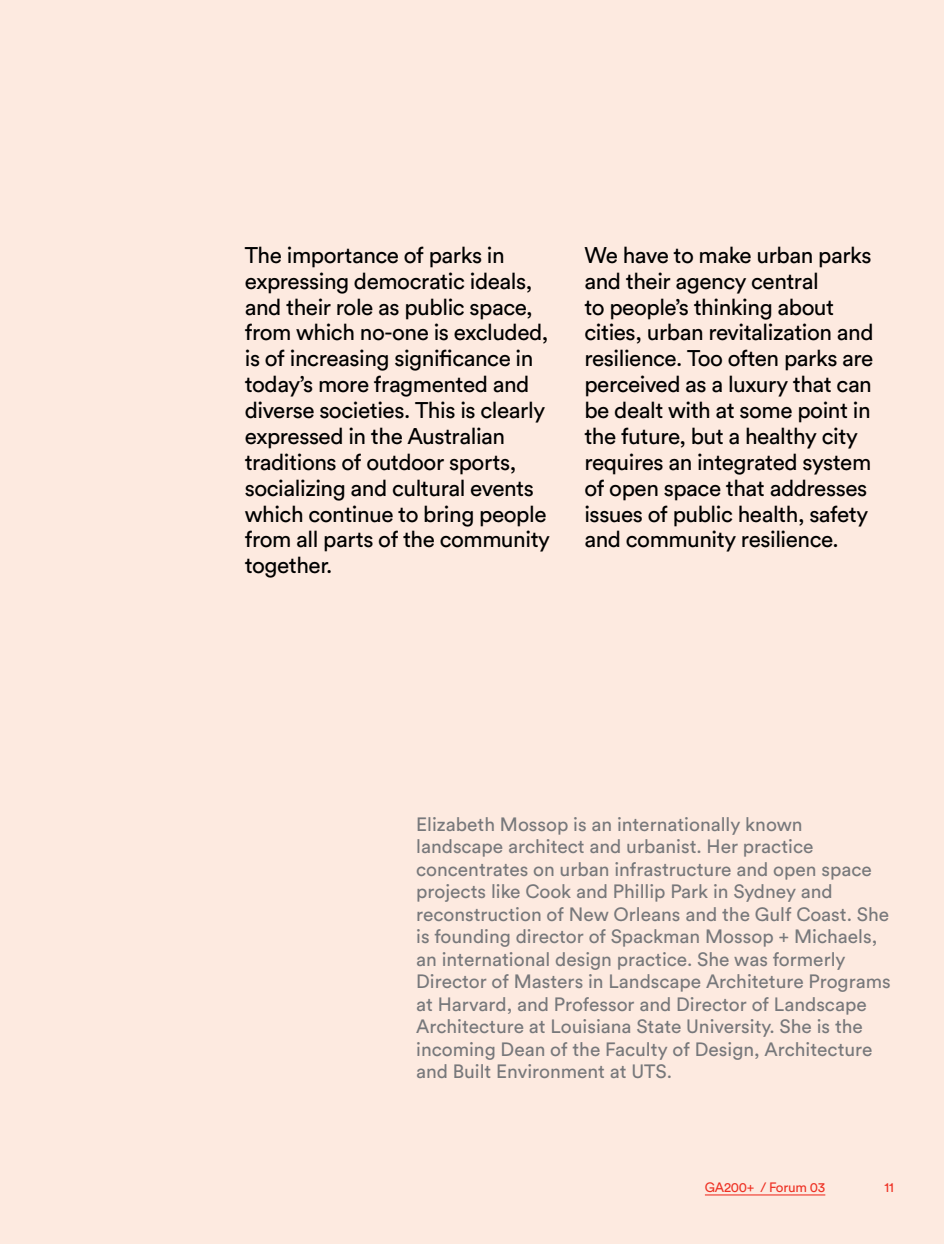
<style>
.page{position:relative;width:944px;height:1244px;background:#fdeae0}
.page>*{position:absolute;margin:0;border:0;box-sizing:border-box;transform-origin:0 0}
.t1{font:22.5px/25.9px "Circular Std";letter-spacing:-.02em;color:#000}
.t2{font:19.12px/22.5px "Circular Std";color:#77787b}
.t3{font:13.5px "Circular Std";letter-spacing:-.02em;color:#ee3124}
</style>
<div class="page">
<hr style="left:705px;top:1194px;width:120px;height:1px;background:#ee3124">
<p class="t1" style="left:245px;top:242px;width:307px">The importance of parks in expressing democratic ideals, and their role as public space, from which no-one is excluded, is of increasing significance in today’s more fragmented and diverse societies. This is clearly expressed in the Australian traditions of outdoor sports, socializing and cultural events which continue to bring people from all parts of the community together.</p>
<p class="t1" style="left:584px;top:242px;width:291px">We have to make urban parks and their agency central<br>to people’s thinking about cities, urban revitalization and resilience. Too often parks are perceived as a luxury that can be dealt with at some point in the future, but a healthy city requires an integrated system of open space that addresses issues of public health, safety and community resilience.</p>
<p class="t2" style="left:416px;top:813px;width:476px">Elizabeth Mossop is an internationally known landscape architect and urbanist. Her practice concentrates on urban infrastructure and open space projects like Cook and Phillip Park in Sydney and reconstruction of New Orleans and the Gulf Coast. She is founding director of Spackman Mossop + Michaels, an international design practice. She was formerly Director of Masters in Landscape Architeture Programs at Harvard, and Professor and Director of Landscape Architecture at Louisiana State University. She is the incoming Dean of the Faculty of Design, Architecture and Built Environment at UTS.</p>
<p class="t3" style="left:705px;top:1179px;width:122px">GA200+ / Forum 03</p>
<p class="t3" style="left:885px;top:1179px;width:11px">11</p>
</div>
